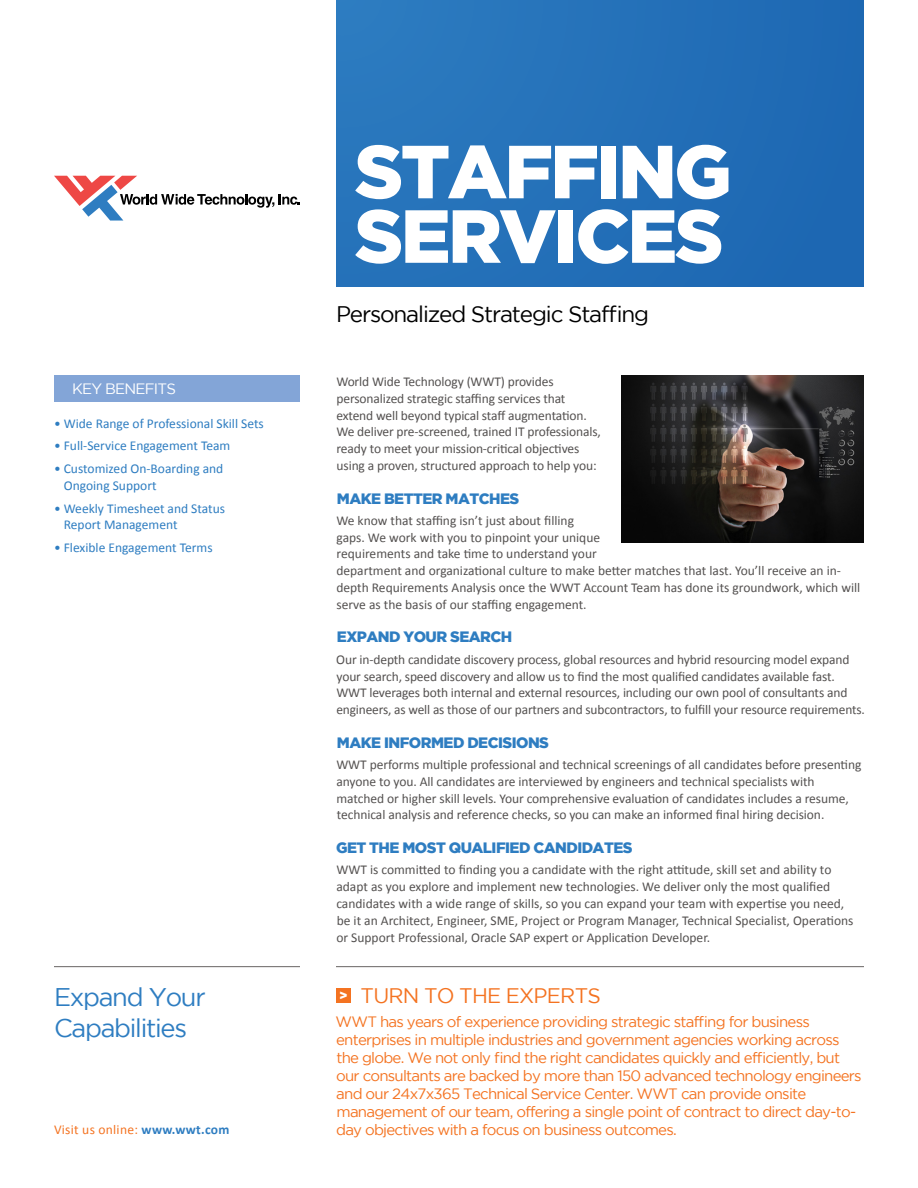
<style>
.page{position:relative;width:918px;height:1188px;background:#fff}
.page>*{position:absolute;margin:0;border:0;box-sizing:border-box;transform-origin:0 0}
.t1{font:900 75px/64.5px "Gotham";letter-spacing:-.035em;color:#fff}
.t2{font:25.5px/30.6px "Gotham";letter-spacing:-.05em;color:#2e7dc1}
.t3{font:22.5px "Gotham";letter-spacing:-.05em;color:#000}
.t4{font:21px "Gotham";letter-spacing:-.035em;color:#f47321}
.t5{font:15px/18px "Gotham";letter-spacing:-.05em;color:#f47321}
.t6{font:900 15px "Gotham";letter-spacing:-.035em;color:#2e7dc1}
.t7{font:15px "Gotham";letter-spacing:-.05em;color:#fff}
.t8{font:13.5px/16.8px "Calibri";letter-spacing:-.005em;color:#545150}
.t9{font:13.5px/16.2px "Calibri";color:#2e7dc1}
.t10{font:13.5px "Calibri";letter-spacing:.02em;color:#f47321}
.t11{font:900 13.35px "Gotham";color:#fff}
.s1{font-weight:700;color:#2e7dc1}
</style>
<div class="page">
<svg style="left:54px;top:176px;width:246px;height:45px"></svg>
<div style="left:336px;top:0;width:528px;height:286px;background:#2470b8"></div>
<div style="left:54px;top:376px;width:246px;height:26px;background:#83a5d7"></div>
<hr style="left:336px;top:966px;width:528px;height:1px;background:#696564">
<hr style="left:54px;top:966px;width:246px;height:1px;background:#696564">
<div style="left:336px;top:988px;width:15px;height:15px;background:#f47321"></div>
<img style="left:621px;top:376px;width:243px;height:167px">
<h1 class="t1" style="left:355px;top:138px;width:379px">STAFFING<br>SERVICES</h1>
<p class="t7" style="left:72px;top:381px;width:106px">KEY BENEFITS</p>
<p class="t9" style="left:54px;top:415px;width:211px">• Wide Range of Professional Skill Sets</p>
<p class="t9" style="left:54px;top:438px;width:178px">• Full-Service Engagement Team</p>
<p class="t9" style="left:64px;top:461px;width:161px;text-indent:-10px">• Customized On-Boarding and<br>Ongoing Support</p>
<p class="t9" style="left:64px;top:500px;width:163px;text-indent:-10px">• Weekly Timesheet and Status<br>Report Management</p>
<p class="t9" style="left:54px;top:539px;width:160px">• Flexible Engagement Terms</p>
<h3 class="t3" style="left:336px;top:302px;width:315px">Personalized Strategic Staffing</h3>
<p class="t8" style="left:336px;top:373px;width:266px">World Wide Technology (WWT) provides personalized strategic staffing services that extend well beyond typical staff augmentation.<br>We deliver pre-screened, trained IT professionals, ready to meet your mission-critical objectives using a proven, structured approach to help you:</p>
<p class="t6" style="left:337px;top:490px;width:184px">MAKE BETTER MATCHES</p>
<p class="t8" style="left:336px;top:512px;width:526px">We know that staffing isn’t just about filling<br>gaps. We work with you to pinpoint your unique<br>requirements and take time to understand your<br>department and organizational culture to make better matches that last. You’ll receive an in&shy;depth Requirements Analysis once the WWT Account Team has done its groundwork, which will serve as the basis of our staffing engagement.</p>
<p class="t6" style="left:337px;top:628px;width:177px">EXPAND YOUR SEARCH</p>
<p class="t8" style="left:336px;top:651px;width:530px">Our in-depth candidate discovery process, global resources and hybrid resourcing model expand your search, speed discovery and allow us to find the most qualified candidates available fast.<br>WWT leverages both internal and external resources, including our own pool of consultants and engineers, as well as those of our partners and subcontractors, to fulfill your resource requirements.</p>
<p class="t6" style="left:337px;top:734px;width:214px">MAKE INFORMED DECISIONS</p>
<p class="t8" style="left:336px;top:756px;width:527px">WWT performs multiple professional and technical screenings of all candidates before presenting anyone to you. All candidates are interviewed by engineers and technical specialists with matched or higher skill levels. Your comprehensive evaluation of candidates includes a resume, technical analysis and reference checks, so you can make an informed final hiring decision.</p>
<p class="t6" style="left:336px;top:839px;width:298px">GET THE MOST QUALIFIED CANDIDATES</p>
<p class="t8" style="left:336px;top:862px;width:519px">WWT is committed to finding you a candidate with the right attitude, skill set and ability to adapt as you explore and implement new technologies. We deliver only the most qualified candidates with a wide range of skills, so you can expand your team with expertise you need, be it an Architect, Engineer, SME, Project or Program Manager, Technical Specialist, Operations or Support Professional, Oracle SAP expert or Application Developer.</p>
<h2 class="t2" style="left:54px;top:981px;width:153px">Expand Your<br>Capabilities</h2>
<p class="t11" style="left:339px;top:988px;width:10px">&gt;</p>
<h3 class="t4" style="left:361px;top:984px;width:242px">TURN TO THE EXPERTS</h3>
<p class="t5" style="left:336px;top:1013px;width:528px">WWT has years of experience providing strategic staffing for business enterprises in multiple industries and government agencies working across the globe. We not only find the right candidates quickly and efficiently, but our consultants are backed by more than 150 advanced technology engineers and our 24x7x365 Technical Service Center. WWT can provide onsite management of our team, offering a single point of contract to direct day-to&shy;day objectives with a focus on business outcomes.</p>
<p class="t10" style="left:54px;top:1121px;width:177px">Visit us online: <span class="s1">www.wwt.com</span></p>
</div>
